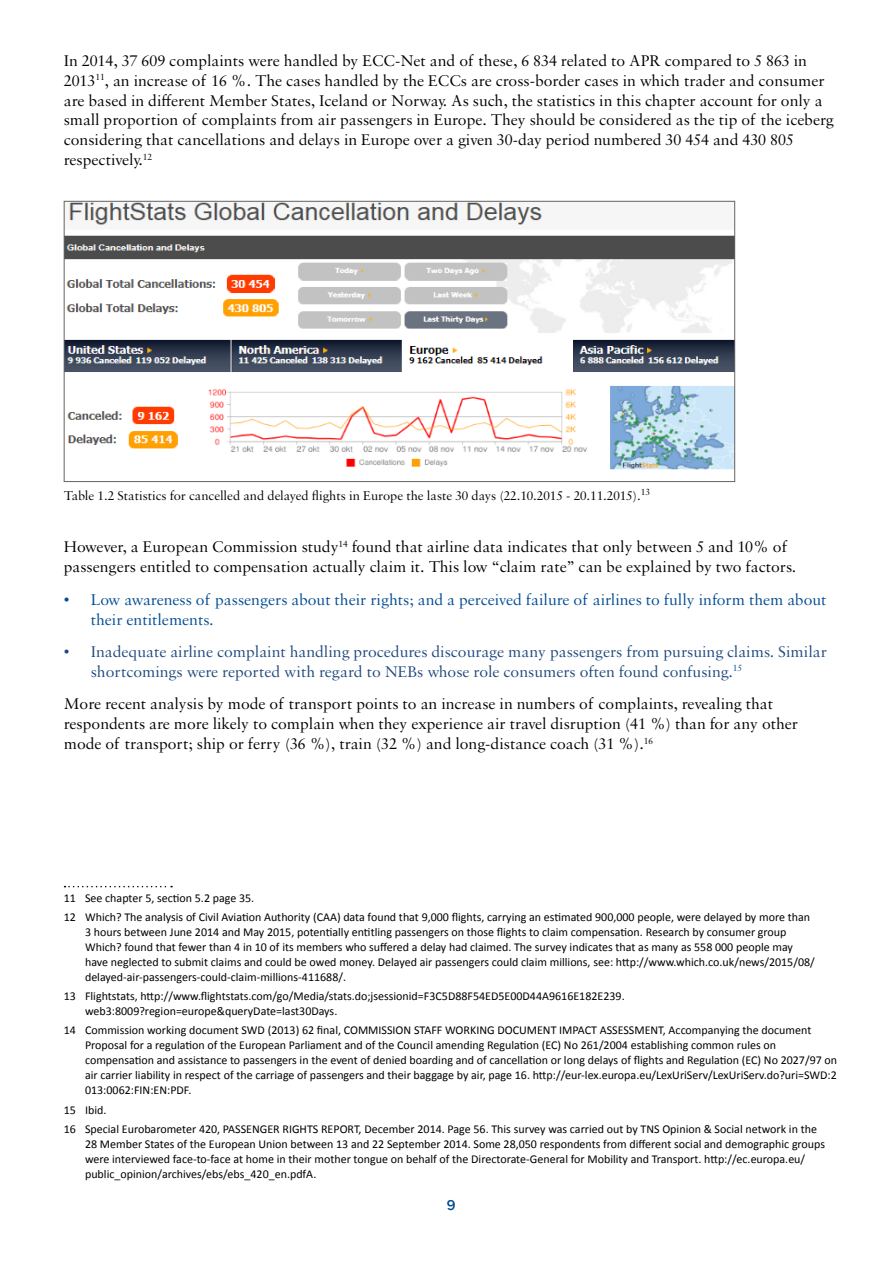
<style>
.page{position:relative;width:893px;height:1263px;background:#fff}
.page>*{position:absolute;margin:0;border:0;box-sizing:border-box;transform-origin:0 0}
.t1{font:16.5px/19.8px "Sabon MT Pro";color:#000}
.t2{font:16.5px/19.8px "Sabon MT Pro";color:#1f497d}
.t3{font:16.5px/19.8px "Sabon MT Pro";color:#004b93}
.t4{font:500 15px "Franklin Gothic";color:#004b93}
.t5{font:13.5px "Sabon MT Pro";color:#000}
.t6{font:12px/15px "Calibri";color:#000}
.s1{color:#004b93}
</style>
<div class="page">
<img style="left:66px;top:203px;width:667px;height:267px">
<div style="left:64px;top:201px;width:671px;height:281px;border:1px solid #646362"></div>
<svg style="left:65px;top:886px;width:107px;height:1px"></svg>
<p class="t1" style="left:64px;top:51px;width:771px">In 2014, 37 609 complaints were handled by ECC-Net and of these, 6 834 related to APR compared to 5 863 in 2013<sup>11</sup>, an increase of 16 %. The cases handled by the ECCs are cross-border cases in which trader and consumer are based in different Member States, Iceland or Norway. As such, the statistics in this chapter account for only a small proportion of complaints from air passengers in Europe. They should be considered as the tip of the iceberg considering that cancellations and delays in Europe over a given 30-day period numbered 30 454 and 430 805 respectively.<sup>12</sup></p>
<p class="t5" style="left:64px;top:487px;width:588px">Table 1.2 Statistics for cancelled and delayed flights in Europe the laste 30 days (22.10.2015 - 20.11.2015).<sup>13</sup></p>
<h1 class="t1" style="left:64px;top:537px;width:734px">However, a European Commission study<sup>14</sup> found that airline data indicates that only between 5 and 10% of passengers entitled to compensation actually claim it. This low “claim rate” can be explained by two factors.</h1>
<h1 class="t3" style="left:91px;top:589px;width:737px;text-indent:-27px">• Low awareness of passengers about their rights; and a perceived failure of airlines to fully inform them about their entitlements.</h1>
<h1 class="t2" style="left:91px;top:641px;width:738px;text-indent:-27px">• Inadequate airline complaint handling procedures discourage many passengers from pursuing claims. Similar shortcomings were reported with regard to NEBs whose role consumers often found confusing<span class="s1">.</span><sup>15</sup></h1>
<p class="t1" style="left:64px;top:694px;width:736px">More recent analysis by mode of transport points to an increase in numbers of complaints, revealing that respondents are more likely to complain when they experience air travel disruption (41 %) than for any other mode of transport; ship or ferry (36 %), train (32 %) and long-distance coach (31 %).<sup>16</sup></p>
<p class="t6" style="left:64px;top:888px;width:748px;line-height:19.2px">11 See chapter 5, section 5.2 page 35.<br>12 Which? The analysis of Civil Aviation Authority (CAA) data found that 9,000 flights, carrying an estimated 900,000 people, were delayed by more than</p>
<p class="t6" style="left:85px;top:924px;width:731px">3 hours between June 2014 and May 2015, potentially entitling passengers on those flights to claim compensation. Research by consumer group Which? found that fewer than 4 in 10 of its members who suffered a delay had claimed. The survey indicates that as many as 558 000 people may have neglected to submit claims and could be owed money. Delayed air passengers could claim millions, see: http://www.which.co.uk/news/2015/08/ delayed-air-passengers-could-claim-millions-411688/.</p>
<p class="t6" style="left:85px;top:989px;width:541px;text-indent:-21px">13 Flightstats, http://www.flightstats.com/go/Media/stats.do;jsessionid=F3C5D88F54ED5E00D44A9616E182E239. web3:8009?region=europe&amp;queryDate=last30Days.</p>
<p class="t6" style="left:85px;top:1023px;width:754px;text-indent:-21px">14 Commission working document SWD (2013) 62 final, COMMISSION STAFF WORKING DOCUMENT IMPACT ASSESSMENT, Accompanying the document Proposal for a regulation of the European Parliament and of the Council amending Regulation (EC) No 261/2004 establishing common rules on compensation and assistance to passengers in the event of denied boarding and of cancellation or long delays of flights and Regulation (EC) No 2027/97 on air carrier liability in respect of the carriage of passengers and their baggage by air, page 16. http://eur-lex.europa.eu/LexUriServ/LexUriServ.do?uri=SWD:2<br>013:0062:FIN:EN:PDF.</p>
<p class="t6" style="left:64px;top:1100px;width:755px;line-height:19.2px">15 Ibid.<br>16 Special Eurobarometer 420, PASSENGER RIGHTS REPORT, December 2014. Page 56. This survey was carried out by TNS Opinion &amp; Social network in the</p>
<p class="t6" style="left:85px;top:1136px;width:742px">28 Member States of the European Union between 13 and 22 September 2014. Some 28,050 respondents from different social and demographic groups were interviewed face-to-face at home in their mother tongue on behalf of the Directorate-General for Mobility and Transport. http://ec.europa.eu/ public_opinion/archives/ebs/ebs_420_en.pdfA.</p>
<p class="t4" style="left:447px;top:1195px;width:10px">9</p>
</div>
